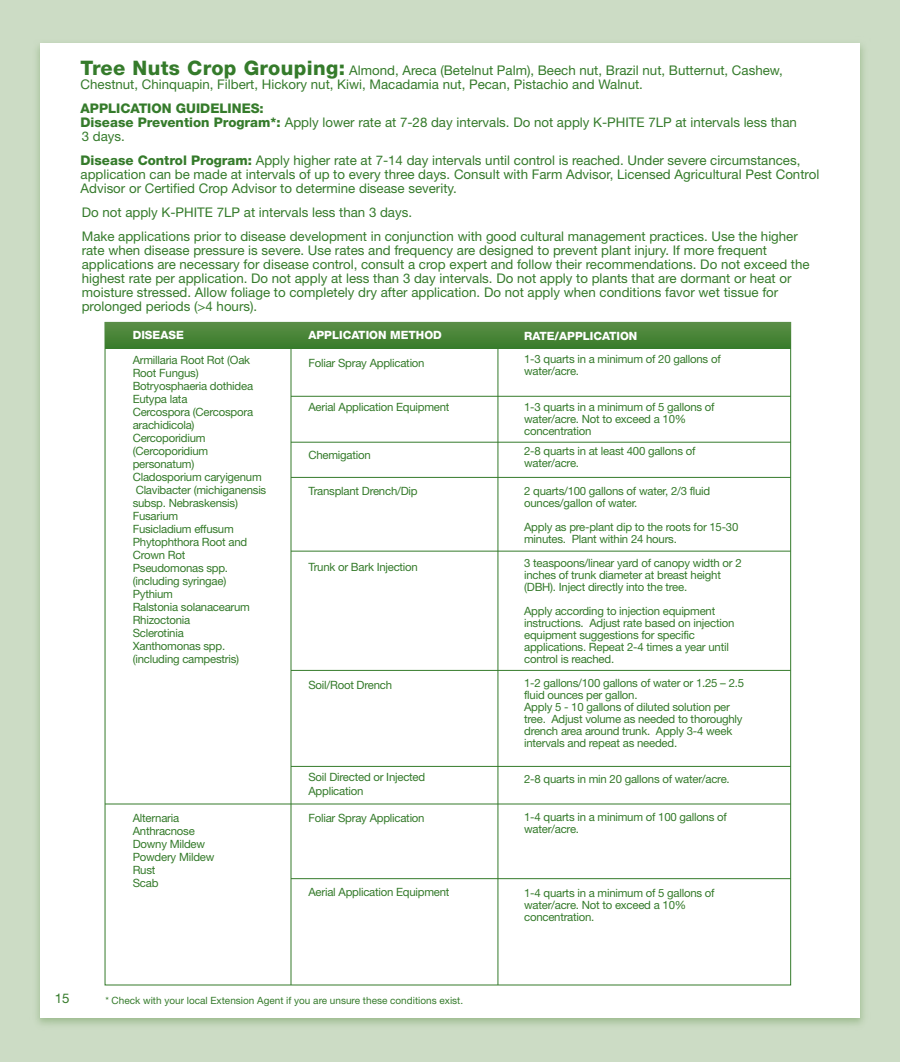
<style>
.page{position:relative;width:900px;height:1062px;background:#fff}
.page>*{position:absolute;margin:0;border:0;box-sizing:border-box;transform-origin:0 0}
.t1{font:800 20px "Helvetica Neue";letter-spacing:.02em;color:#357b2b}
.t2{font:13.4px/14px "Helvetica Neue";color:#357b2b}
.t3{font:800 13.4px "Helvetica Neue";color:#357b2b}
.t4{font:11.4px/13px "Helvetica Neue";letter-spacing:-.02em;color:#357b2b}
.t5{font:800 11.4px "Helvetica Neue";color:#fff}
.t6{font:10px "Helvetica Neue";color:#357b2b}
.s1{font-weight:800}
</style>
<div class="page">
<div style="left:1px;top:0;width:899px;height:1062px;background:#ccdcc5"></div>
<div style="left:40px;top:43px;width:820px;height:975px;background:#fff"></div>
<hr style="left:291px;top:322px;width:1px;height:663px;background:#357b2b">
<hr style="left:497px;top:322px;width:1px;height:663px;background:#357b2b">
<hr style="left:291px;top:551px;width:500px;height:1px;background:#357b2b">
<hr style="left:291px;top:670px;width:500px;height:1px;background:#357b2b">
<hr style="left:291px;top:766px;width:500px;height:1px;background:#357b2b">
<hr style="left:105px;top:804px;width:686px;height:1px;background:#357b2b">
<hr style="left:291px;top:878px;width:500px;height:1px;background:#357b2b">
<hr style="left:291px;top:396px;width:500px;height:1px;background:#357b2b">
<hr style="left:291px;top:442px;width:500px;height:1px;background:#357b2b">
<hr style="left:291px;top:477px;width:500px;height:1px;background:#357b2b">
<div style="left:105px;top:322px;width:686px;height:26px;background:linear-gradient(to bottom,#5b8f47,#3a7d2c)"></div>
<h3 class="t1" style="left:81px;top:55px;width:266px">Tree Nuts Crop Grouping:</h3>
<p class="t2" style="left:81px;top:63px;width:704px;text-indent:269px">Almond, Areca (Betelnut Palm), Beech nut, Brazil nut, Butternut, Cashew,<br>Chestnut, Chinquapin, Filbert, Hickory nut, Kiwi, Macadamia nut, Pecan, Pistachio and Walnut.</p>
<h4 class="t3" style="left:81px;top:100px;width:185px">APPLICATION GUIDELINES:</h4>
<p class="t2" style="left:81px;top:115px;width:718px"><span class="s1">Disease Prevention Program*:</span> Apply lower rate at 7-28 day intervals. Do not apply K-PHITE 7LP at intervals less than<br>3 days.</p>
<p class="t2" style="left:81px;top:153px;width:740px"><span class="s1">Disease Control Program:</span> Apply higher rate at 7-14 day intervals until control is reached. Under severe circumstances, application can be made at intervals of up to every three days. Consult with Farm Advisor, Licensed Agricultural Pest Control<br>Advisor or Certified Crop Advisor to determine disease severity.</p>
<p class="t2" style="left:82px;top:205px;width:332px">Do not apply K-PHITE 7LP at intervals less than 3 days.</p>
<p class="t2" style="left:82px;top:229px;width:729px">Make applications prior to disease development in conjunction with good cultural management practices. Use the higher rate when disease pressure is severe. Use rates and frequency are designed to prevent plant injury. If more frequent applications are necessary for disease control, consult a crop expert and follow their recommendations. Do not exceed the highest rate per application. Do not apply at less than 3 day intervals. Do not apply to plants that are dormant or heat or moisture stressed. Allow foliage to completely dry after application. Do not apply when conditions favor wet tissue for prolonged periods (&gt;4 hours).</p>
<p class="t5" style="left:133px;top:329px;width:53px">DISEASE</p>
<p class="t5" style="left:308px;top:328px;width:135px">APPLICATION METHOD</p>
<p class="t5" style="left:524px;top:329px;width:115px">RATE/APPLICATION</p>
<p class="t4" style="left:133px;top:354px;width:135px">Armillaria Root Rot (Oak<br>Root Fungus)<br>Botryosphaeria dothidea<br>Eutypa lata<br>Cercospora (Cercospora arachidicola)<br>Cercoporidium (Cercoporidium personatum)<br>Cladosporium caryigenum<br>Clavibacter (michiganensis subsp. Nebraskensis)<br>Fusarium<br>Fusicladium effusum<br>Phytophthora Root and<br>Crown Rot<br>Pseudomonas spp. (including syringae)<br>Pythium<br>Ralstonia solanacearum<br>Rhizoctonia<br>Sclerotinia<br>Xanthomonas spp. (including campestris)</p>
<p class="t4" style="left:308px;top:356px;width:118px">Foliar Spray Application</p>
<p class="t4" style="left:524px;top:353px;width:198px;line-height:12px">1-3 quarts in a minimum of 20 gallons of water/acre.</p>
<p class="t4" style="left:308px;top:400px;width:143px">Aerial Application Equipment</p>
<p class="t4" style="left:524px;top:401px;width:192px;line-height:12px">1-3 quarts in a minimum of 5 gallons of water/acre. Not to exceed a 10% concentration</p>
<p class="t4" style="left:308px;top:448px;width:64px">Chemigation</p>
<p class="t4" style="left:524px;top:445px;width:173px;line-height:12px">2-8 quarts in at least 400 gallons of water/acre.</p>
<p class="t4" style="left:308px;top:484px;width:111px">Transplant Drench/Dip</p>
<p class="t4" style="left:524px;top:485px;width:188px;line-height:12px">2 quarts/100 gallons of water, 2/3 fluid ounces/gallon of water.</p>
<p class="t4" style="left:524px;top:521px;width:216px;line-height:12px">Apply as pre-plant dip to the roots for 15-30 minutes. Plant within 24 hours.</p>
<p class="t4" style="left:308px;top:560px;width:111px">Trunk or Bark Injection</p>
<p class="t4" style="left:524px;top:557px;width:219px;line-height:12px">3 teaspoons/linear yard of canopy width or 2 inches of trunk diameter at breast height (DBH). Inject directly into the tree.</p>
<p class="t4" style="left:524px;top:605px;width:212px;line-height:12px">Apply according to injection equipment instructions. Adjust rate based on injection equipment suggestions for specific applications. Repeat 2-4 times a year until control is reached.</p>
<p class="t4" style="left:308px;top:678px;width:85px">Soil/Root Drench</p>
<p class="t4" style="left:524px;top:677px;width:221px;line-height:12px">1-2 gallons/100 gallons of water or 1.25 – 2.5 fluid ounces per gallon.<br>Apply 5 - 10 gallons of diluted solution per tree. Adjust volume as needed to thoroughly drench area around trunk. Apply 3-4 week intervals and repeat as needed.</p>
<p class="t4" style="left:308px;top:770px;width:118px;line-height:14px">Soil Directed or Injected<br>Application</p>
<p class="t4" style="left:524px;top:773px;width:207px">2-8 quarts in min 20 gallons of water/acre.</p>
<p class="t4" style="left:133px;top:812px;width:83px">Alternaria<br>Anthracnose<br>Downy Mildew<br>Powdery Mildew<br>Rust<br>Scab</p>
<p class="t4" style="left:308px;top:811px;width:118px">Foliar Spray Application</p>
<p class="t4" style="left:524px;top:811px;width:204px;line-height:12px">1-4 quarts in a minimum of 100 gallons of water/acre.</p>
<p class="t4" style="left:308px;top:885px;width:143px">Aerial Application Equipment</p>
<p class="t4" style="left:524px;top:887px;width:192px;line-height:12px">1-4 quarts in a minimum of 5 gallons of water/acre. Not to exceed a 10% concentration.</p>
<p class="t2" style="left:55px;top:991px;width:16px">15</p>
<p class="t6" style="left:105px;top:995px;width:359px">* Check with your local Extension Agent if you are unsure these conditions exist.</p>
</div>
